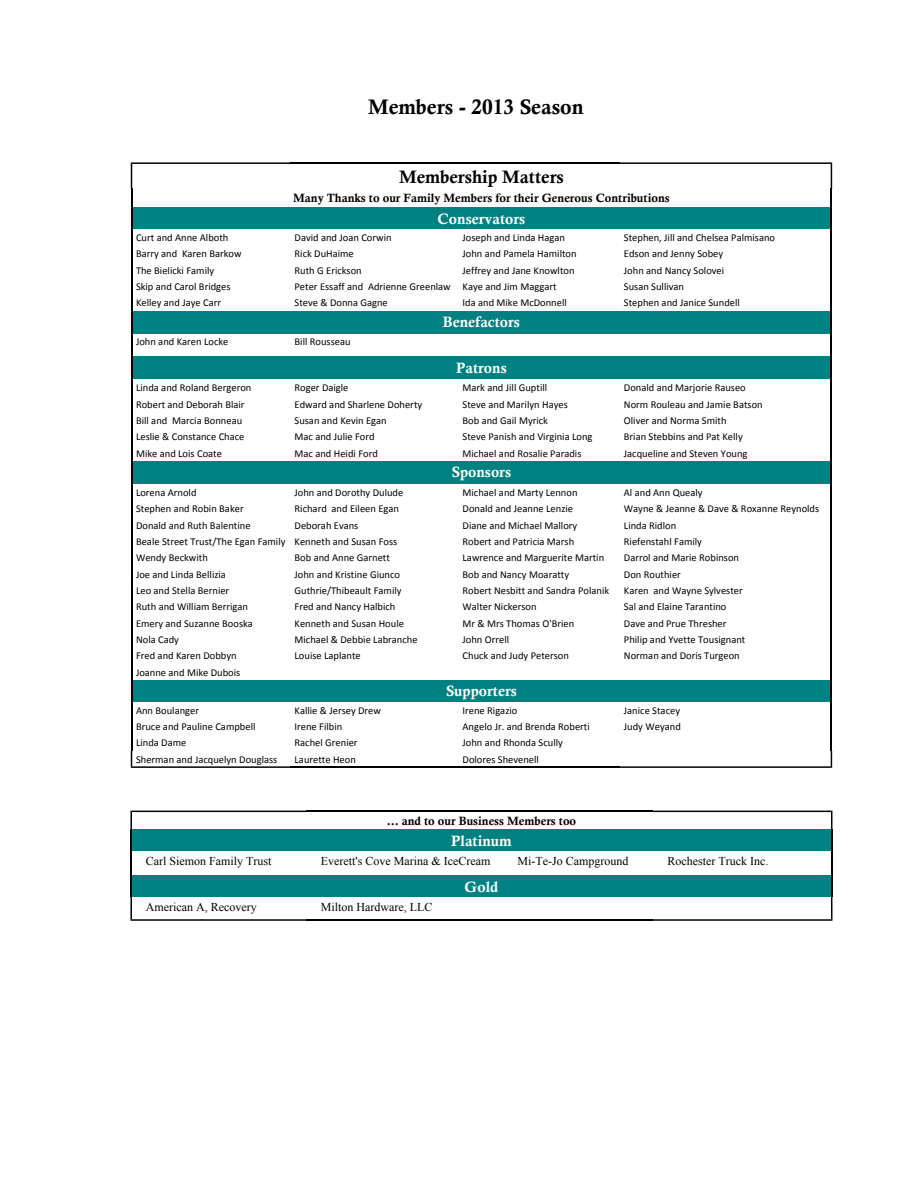
<style>
.page{position:relative;width:918px;height:1188px;background:#fff}
.page>*{position:absolute;margin:0;border:0;box-sizing:border-box;transform-origin:0 0}
.t1{font:21px "Calis MT Bol";color:#000}
.t2{font:18px "Calis MT Bol";color:#000}
.t3{font:15px "Calis MT Bol";color:#fff}
.t4{font:12px "Times New Roman";color:#000}
.t5{font:12px "Calis MT Bol";color:#000}
.t6{font:10.5px "Calibri";color:#000}
</style>
<div class="page">
<div style="left:132px;top:207px;width:699px;height:22px;background:#008080"></div>
<div style="left:132px;top:311px;width:699px;height:22px;background:#008080"></div>
<div style="left:132px;top:356px;width:699px;height:23px;background:#008080"></div>
<div style="left:132px;top:461px;width:699px;height:23px;background:#008080"></div>
<div style="left:132px;top:680px;width:699px;height:22px;background:#008080"></div>
<hr style="left:290px;top:162px;width:168px;height:2px;background:#000">
<hr style="left:458px;top:162px;width:161px;height:2px;background:#000">
<hr style="left:290px;top:766px;width:168px;height:2px;background:#000">
<hr style="left:458px;top:766px;width:161px;height:2px;background:#000">
<svg style="left:131px;top:162px;width:159px;height:606px"></svg>
<svg style="left:619px;top:162px;width:213px;height:606px"></svg>
<div style="left:131px;top:829px;width:701px;height:22px;background:#008080"></div>
<div style="left:131px;top:875px;width:701px;height:22px;background:#008080"></div>
<hr style="left:306px;top:811px;width:197px;height:1px;background:#000">
<hr style="left:503px;top:811px;width:150px;height:1px;background:#000">
<hr style="left:306px;top:919px;width:197px;height:2px;background:#000">
<hr style="left:503px;top:919px;width:150px;height:2px;background:#000">
<svg style="left:130px;top:811px;width:176px;height:18px"></svg>
<hr style="left:130px;top:829px;width:2px;height:22px;background:#000">
<hr style="left:130px;top:851px;width:2px;height:24px;background:#000">
<hr style="left:130px;top:875px;width:2px;height:22px;background:#000">
<svg style="left:130px;top:897px;width:176px;height:24px"></svg>
<svg style="left:653px;top:811px;width:179px;height:110px"></svg>
<h1 class="t1" style="left:368px;top:99px;width:217px">Members - 2013 Season</h1>
<h2 class="t2" style="left:399px;top:170px;width:166px">Membership Matters</h2>
<p class="t5" style="left:293px;top:194px;width:378px">Many Thanks to our Family Members for their Generous Contributions</p>
<h3 class="t3" style="left:438px;top:213px;width:89px">Conservators</h3>
<p class="t6" style="left:136px;top:233px;width:94px">Curt and Anne Alboth</p>
<p class="t6" style="left:295px;top:233px;width:99px">David and Joan Corwin</p>
<p class="t6" style="left:463px;top:233px;width:104px">Joseph and Linda Hagan</p>
<p class="t6" style="left:624px;top:233px;width:153px">Stephen, Jill and Chelsea Palmisano</p>
<p class="t6" style="left:136px;top:249px;width:107px">Barry and Karen Barkow</p>
<p class="t6" style="left:295px;top:249px;width:61px">Rick DuHaime</p>
<p class="t6" style="left:463px;top:249px;width:116px">John and Pamela Hamilton</p>
<p class="t6" style="left:624px;top:249px;width:101px">Edson and Jenny Sobey</p>
<p class="t6" style="left:136px;top:266px;width:80px">The Bielicki Family</p>
<p class="t6" style="left:295px;top:266px;width:69px">Ruth G Erickson</p>
<p class="t6" style="left:463px;top:266px;width:114px">Jeffrey and Jane Knowlton</p>
<p class="t6" style="left:624px;top:266px;width:102px">John and Nancy Solovei</p>
<p class="t6" style="left:136px;top:282px;width:96px">Skip and Carol Bridges</p>
<p class="t6" style="left:295px;top:282px;width:264px">Peter Essaff and Adrienne Greenlaw Kaye and Jim Maggart</p>
<p class="t6" style="left:624px;top:282px;width:62px">Susan Sullivan</p>
<p class="t6" style="left:136px;top:298px;width:87px">Kelley and Jaye Carr</p>
<p class="t6" style="left:295px;top:298px;width:95px">Steve &amp; Donna Gagne</p>
<p class="t6" style="left:463px;top:298px;width:106px">Ida and Mike McDonnell</p>
<p class="t6" style="left:624px;top:298px;width:118px">Stephen and Janice Sundell</p>
<h3 class="t3" style="left:443px;top:316px;width:79px">Benefactors</h3>
<p class="t6" style="left:136px;top:338px;width:94px">John and Karen Locke</p>
<p class="t6" style="left:295px;top:338px;width:58px">Bill Rousseau</p>
<h3 class="t3" style="left:456px;top:362px;width:52px">Patrons</h3>
<p class="t6" style="left:136px;top:383px;width:117px">Linda and Roland Bergeron</p>
<p class="t6" style="left:295px;top:383px;width:56px">Roger Daigle</p>
<p class="t6" style="left:463px;top:383px;width:86px">Mark and Jill Guptill</p>
<p class="t6" style="left:624px;top:383px;width:123px">Donald and Marjorie Rauseo</p>
<p class="t6" style="left:136px;top:400px;width:110px">Robert and Deborah Blair</p>
<p class="t6" style="left:295px;top:400px;width:129px">Edward and Sharlene Doherty</p>
<p class="t6" style="left:463px;top:400px;width:107px">Steve and Marilyn Hayes</p>
<p class="t6" style="left:624px;top:400px;width:140px">Norm Rouleau and Jamie Batson</p>
<p class="t6" style="left:136px;top:416px;width:108px">Bill and Marcia Bonneau</p>
<p class="t6" style="left:295px;top:416px;width:94px">Susan and Kevin Egan</p>
<p class="t6" style="left:463px;top:416px;width:87px">Bob and Gail Myrick</p>
<p class="t6" style="left:624px;top:416px;width:104px">Oliver and Norma Smith</p>
<p class="t6" style="left:136px;top:432px;width:110px">Leslie &amp; Constance Chace</p>
<p class="t6" style="left:295px;top:432px;width:82px">Mac and Julie Ford</p>
<p class="t6" style="left:463px;top:432px;width:131px">Steve Panish and Virginia Long</p>
<p class="t6" style="left:624px;top:432px;width:120px">Brian Stebbins and Pat Kelly</p>
<p class="t6" style="left:136px;top:449px;width:88px">Mike and Lois Coate</p>
<p class="t6" style="left:295px;top:449px;width:85px">Mac and Heidi Ford</p>
<p class="t6" style="left:463px;top:449px;width:120px">Michael and Rosalie Paradis</p>
<p class="t6" style="left:624px;top:449px;width:125px">Jacqueline and Steven Young</p>
<h3 class="t3" style="left:452px;top:467px;width:61px">Sponsors</h3>
<p class="t6" style="left:136px;top:488px;width:62px">Lorena Arnold</p>
<p class="t6" style="left:295px;top:488px;width:110px">John and Dorothy Dulude</p>
<p class="t6" style="left:463px;top:488px;width:116px">Michael and Marty Lennon</p>
<p class="t6" style="left:624px;top:488px;width:80px">Al and Ann Quealy</p>
<p class="t6" style="left:136px;top:504px;width:109px">Stephen and Robin Baker</p>
<p class="t6" style="left:295px;top:504px;width:106px">Richard and Eileen Egan</p>
<p class="t6" style="left:463px;top:504px;width:112px">Donald and Jeanne Lenzie</p>
<p class="t6" style="left:624px;top:504px;width:197px">Wayne &amp; Jeanne &amp; Dave &amp; Roxanne Reynolds</p>
<p class="t6" style="left:136px;top:521px;width:116px">Donald and Ruth Balentine</p>
<p class="t6" style="left:295px;top:521px;width:65px">Deborah Evans</p>
<p class="t6" style="left:463px;top:521px;width:116px">Diane and Michael Mallory</p>
<p class="t6" style="left:624px;top:521px;width:54px">Linda Ridlon</p>
<p class="t6" style="left:136px;top:537px;width:263px">Beale Street Trust/The Egan Family Kenneth and Susan Foss</p>
<p class="t6" style="left:463px;top:537px;width:113px">Robert and Patricia Marsh</p>
<p class="t6" style="left:624px;top:537px;width:80px">Riefenstahl Family</p>
<p class="t6" style="left:136px;top:553px;width:73px">Wendy Beckwith</p>
<p class="t6" style="left:295px;top:553px;width:97px">Bob and Anne Garnett</p>
<p class="t6" style="left:463px;top:553px;width:143px">Lawrence and Marguerite Martin</p>
<p class="t6" style="left:624px;top:553px;width:117px">Darrol and Marie Robinson</p>
<p class="t6" style="left:136px;top:570px;width:92px">Joe and Linda Bellizia</p>
<p class="t6" style="left:295px;top:570px;width:107px">John and Kristine Giunco</p>
<p class="t6" style="left:463px;top:570px;width:108px">Bob and Nancy Moaratty</p>
<p class="t6" style="left:624px;top:570px;width:59px">Don Routhier</p>
<p class="t6" style="left:136px;top:586px;width:95px">Leo and Stella Bernier</p>
<p class="t6" style="left:295px;top:586px;width:109px">Guthrie/Thibeault Family</p>
<p class="t6" style="left:463px;top:586px;width:148px">Robert Nesbitt and Sandra Polanik</p>
<p class="t6" style="left:624px;top:586px;width:120px">Karen and Wayne Sylvester</p>
<p class="t6" style="left:136px;top:602px;width:114px">Ruth and William Berrigan</p>
<p class="t6" style="left:295px;top:602px;width:102px">Fred and Nancy Halbich</p>
<p class="t6" style="left:463px;top:602px;width:76px">Walter Nickerson</p>
<p class="t6" style="left:624px;top:602px;width:104px">Sal and Elaine Tarantino</p>
<p class="t6" style="left:136px;top:619px;width:118px">Emery and Suzanne Booska</p>
<p class="t6" style="left:295px;top:619px;width:111px">Kenneth and Susan Houle</p>
<p class="t6" style="left:463px;top:619px;width:113px">Mr &amp; Mrs Thomas O'Brien</p>
<p class="t6" style="left:624px;top:619px;width:104px">Dave and Prue Thresher</p>
<p class="t6" style="left:136px;top:635px;width:45px">Nola Cady</p>
<p class="t6" style="left:295px;top:635px;width:125px">Michael &amp; Debbie Labranche</p>
<p class="t6" style="left:463px;top:635px;width:48px">John Orrell</p>
<p class="t6" style="left:624px;top:635px;width:123px">Philip and Yvette Tousignant</p>
<p class="t6" style="left:136px;top:651px;width:102px">Fred and Karen Dobbyn</p>
<p class="t6" style="left:295px;top:651px;width:68px">Louise Laplante</p>
<p class="t6" style="left:463px;top:651px;width:108px">Chuck and Judy Peterson</p>
<p class="t6" style="left:624px;top:651px;width:117px">Norman and Doris Turgeon</p>
<p class="t6" style="left:136px;top:668px;width:106px">Joanne and Mike Dubois</p>
<h3 class="t3" style="left:446px;top:686px;width:72px">Supporters</h3>
<p class="t6" style="left:136px;top:706px;width:65px">Ann Boulanger</p>
<p class="t6" style="left:295px;top:706px;width:88px">Kallie &amp; Jersey Drew</p>
<p class="t6" style="left:463px;top:706px;width:56px">Irene Rigazio</p>
<p class="t6" style="left:624px;top:706px;width:58px">Janice Stacey</p>
<p class="t6" style="left:136px;top:722px;width:121px">Bruce and Pauline Campbell</p>
<p class="t6" style="left:295px;top:722px;width:49px">Irene Filbin</p>
<p class="t6" style="left:463px;top:722px;width:129px">Angelo Jr. and Brenda Roberti</p>
<p class="t6" style="left:624px;top:722px;width:58px">Judy Weyand</p>
<p class="t6" style="left:136px;top:739px;width:52px">Linda Dame</p>
<p class="t6" style="left:295px;top:739px;width:65px">Rachel Grenier</p>
<p class="t6" style="left:463px;top:739px;width:102px">John and Rhonda Scully</p>
<p class="t6" style="left:136px;top:755px;width:143px">Sherman and Jacquelyn Douglass</p>
<p class="t6" style="left:295px;top:755px;width:63px">Laurette Heon</p>
<p class="t6" style="left:463px;top:755px;width:78px">Dolores Shevenell</p>
<p class="t5" style="left:387px;top:816px;width:191px">… and to our Business Members too</p>
<h3 class="t3" style="left:451px;top:835px;width:62px">Platinum</h3>
<p class="t4" style="left:146px;top:857px;width:127px">Carl Siemon Family Trust</p>
<p class="t4" style="left:321px;top:857px;width:171px">Everett's Cove Marina &amp; IceCream</p>
<p class="t4" style="left:517px;top:857px;width:113px">Mi-Te-Jo Campground</p>
<p class="t4" style="left:667px;top:857px;width:102px">Rochester Truck Inc.</p>
<h3 class="t3" style="left:465px;top:881px;width:35px">Gold</h3>
<p class="t4" style="left:146px;top:903px;width:112px">American A, Recovery</p>
<p class="t4" style="left:321px;top:903px;width:113px">Milton Hardware, LLC</p>
</div>
